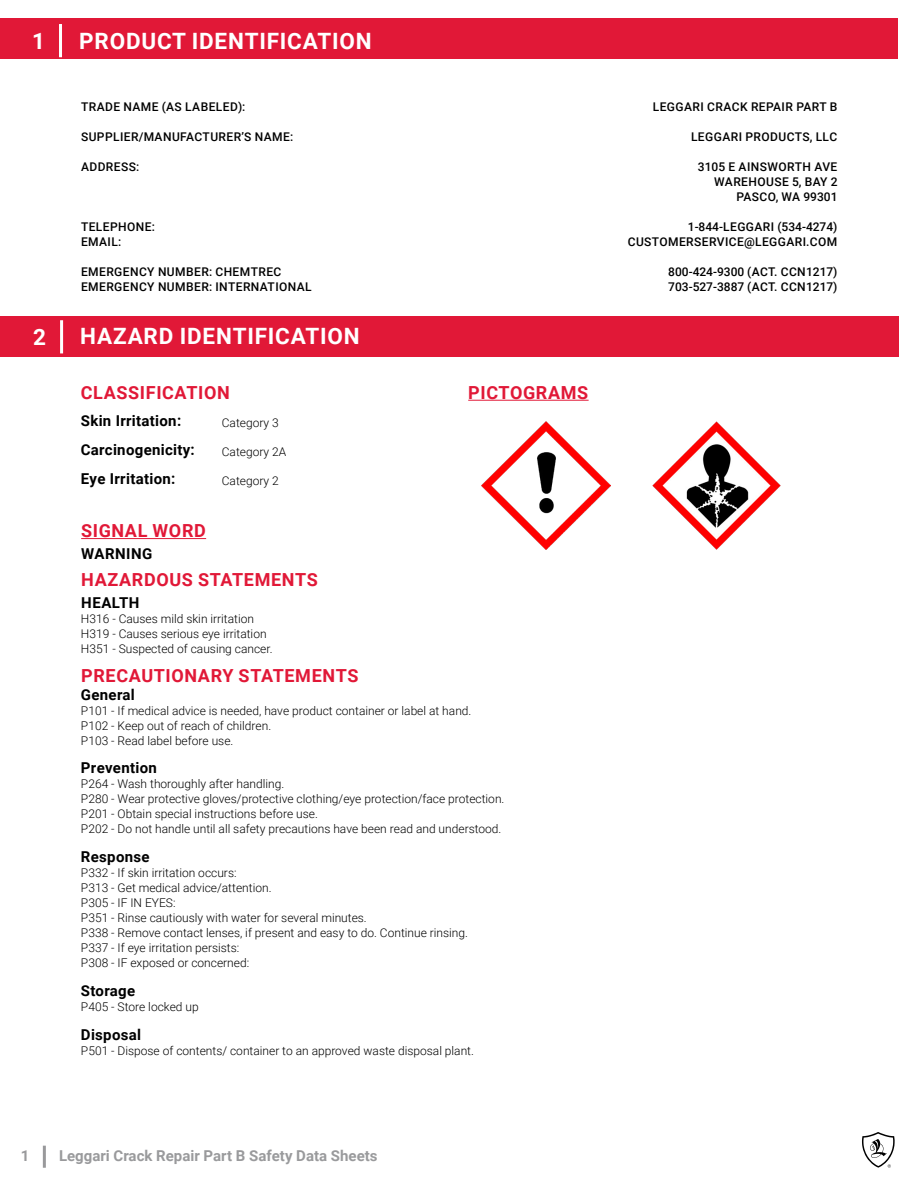
<style>
.page{position:relative;width:918px;height:1188px;background:#fff}
.page>*{position:absolute;margin:0;border:0;box-sizing:border-box;transform-origin:0 0}
.t1{font:700 22.5px "Roboto";letter-spacing:.035em;color:#fff}
.t2{font:700 18px "Roboto";letter-spacing:.035em;color:#e11837}
.t3{font:700 15px/28.8px "Roboto";letter-spacing:.02em;color:#000}
.t4{font:700 15px "Roboto";color:#6d6e71}
.t5{font:300 12px/15px "Roboto";color:#000}
.t6{font:500 12px/15px "Roboto";letter-spacing:.035em;color:#000}
.t7{font:500 12px/15px "Roboto";color:#000}
</style>
<div class="page">
<div style="left:43px;top:1146px;width:3px;height:22px;background:#6d6e71;border:2px solid #6d6e71"></div>
<svg style="left:862px;top:1132px;width:33px;height:36px"></svg>
<div style="left:0;top:316px;width:899px;height:41px;background:#e11837"></div>
<div style="left:60px;top:320px;width:3px;height:33px;border:2px solid #fff"></div>
<div style="left:0;top:19px;width:898px;height:40px;background:#e11837"></div>
<div style="left:59px;top:24px;width:3px;height:33px;border:2px solid #fff"></div>
<hr style="left:81px;top:538px;width:125px;height:1px;background:#e11837">
<hr style="left:468px;top:400px;width:121px;height:1px;background:#e11837">
<img style="left:482px;top:421px;width:128px;height:129px">
<img style="left:652px;top:421px;width:129px;height:129px">
<h1 class="t1" style="left:32px;top:25px;width:14px">1</h1>
<h1 class="t1" style="left:79px;top:25px;width:294px">PRODUCT IDENTIFICATION</h1>
<p class="t6" style="left:81px;top:99px;width:166px">TRADE NAME (AS LABELED):</p>
<p class="t6" style="left:81px;top:129px;width:214px">SUPPLIER/MANUFACTURER’S NAME:</p>
<p class="t6" style="left:81px;top:159px;width:60px">ADDRESS:</p>
<h1 class="t1" style="left:33px;top:321px;width:14px">2</h1>
<p class="t6" style="left:81px;top:218px;width:75px">TELEPHONE:<br>EMAIL:</p>
<p class="t6" style="left:81px;top:263px;width:232px">EMERGENCY NUMBER: CHEMTREC<br>EMERGENCY NUMBER: INTERNATIONAL</p>
<h1 class="t1" style="left:80px;top:320px;width:281px">HAZARD IDENTIFICATION</h1>
<h2 class="t2" style="left:81px;top:380px;width:150px">CLASSIFICATION</h2>
<h2 class="t2" style="left:468px;top:380px;width:122px">PICTOGRAMS</h2>
<p class="t3" style="left:81px;top:406px;width:116px">Skin Irritation:<br>Carcinogenicity:<br>Eye Irritation:</p>
<h2 class="t2" style="left:81px;top:518px;width:126px">SIGNAL WORD</h2>
<p class="t3" style="left:81px;top:539px;width:73px">WARNING</p>
<p class="t5" style="left:222px;top:415px;width:58px">Category 3</p>
<p class="t5" style="left:222px;top:444px;width:66px">Category 2A</p>
<p class="t5" style="left:222px;top:473px;width:58px">Category 2</p>
<h2 class="t2" style="left:81px;top:567px;width:238px">HAZARDOUS STATEMENTS</h2>
<p class="t3" style="left:81px;top:588px;width:60px">HEALTH</p>
<p class="t5" style="left:81px;top:611px;width:191px">H316 - Causes mild skin irritation<br>H319 - Causes serious eye irritation<br>H351 - Suspected of causing cancer.</p>
<h2 class="t2" style="left:81px;top:663px;width:279px">PRECAUTIONARY STATEMENTS</h2>
<p class="t3" style="left:81px;top:679px;width:55px">General</p>
<p class="t5" style="left:81px;top:702px;width:390px">P101 - If medical advice is needed, have product container or label at hand.<br>P102 - Keep out of reach of children.<br>P103 - Read label before use.</p>
<p class="t3" style="left:81px;top:753px;width:77px">Prevention</p>
<p class="t5" style="left:81px;top:776px;width:423px">P264 - Wash thoroughly after handling.<br>P280 - Wear protective gloves/protective clothing/eye protection/face protection.<br>P201 - Obtain special instructions before use.<br>P202 - Do not handle until all safety precautions have been read and understood.</p>
<p class="t3" style="left:81px;top:842px;width:70px">Response</p>
<p class="t5" style="left:81px;top:865px;width:387px">P332 - If skin irritation occurs:<br>P313 - Get medical advice/attention.<br>P305 - IF IN EYES:<br>P351 - Rinse cautiously with water for several minutes.<br>P338 - Remove contact lenses, if present and easy to do. Continue rinsing.<br>P337 - If eye irritation persists:<br>P308 - IF exposed or concerned:</p>
<p class="t3" style="left:81px;top:976px;width:56px">Storage</p>
<p class="t5" style="left:81px;top:999px;width:119px">P405 - Store locked up</p>
<p class="t3" style="left:81px;top:1020px;width:62px">Disposal</p>
<p class="t5" style="left:81px;top:1043px;width:393px">P501 - Dispose of contents/ container to an approved waste disposal plant.</p>
<p class="t4" style="left:20px;top:1146px;width:10px">1</p>
<p class="t4" style="left:59px;top:1146px;width:320px">Leggari Crack Repair Part B Safety Data Sheets</p>
<p class="t6" style="left:653px;top:99px;width:186px">LEGGARI CRACK REPAIR PART B</p>
<p class="t6" style="left:691px;top:129px;width:148px">LEGGARI PRODUCTS, LLC</p>
<p class="t6" style="left:698px;top:159px;width:141px;text-align:right">3105 E AINSWORTH AVE<br>WAREHOUSE 5, BAY 2<br>PASCO, WA 99301</p>
<p class="t6" style="left:628px;top:218px;width:211px;text-align:right">1-844-LEGGARI (534-4274)<br>CUSTOMERSERVICE@LEGGARI.COM</p>
<p class="t7" style="left:668px;top:263px;width:171px">800-424-9300 (ACT. CCN1217)<br>703-527-3887 (ACT. CCN1217)</p>
</div>
